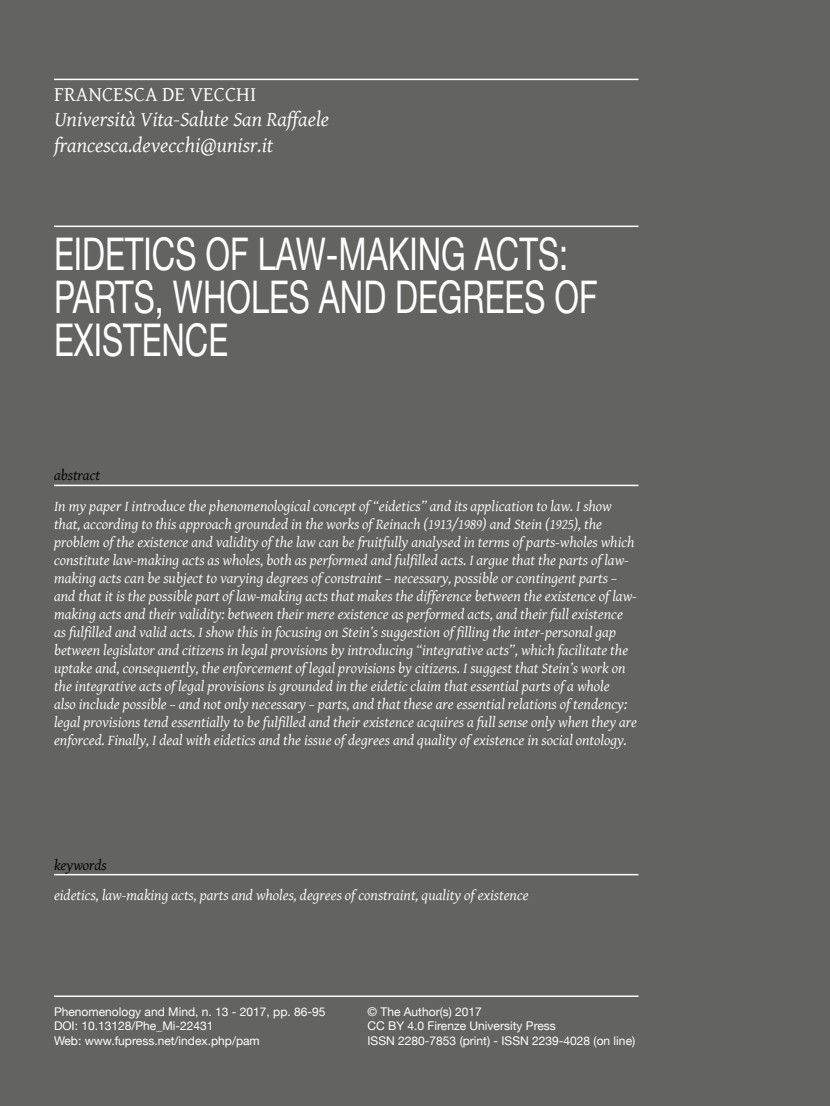
<style>
.page{position:relative;width:830px;height:1106px;background:#fff}
.page>*{position:absolute;margin:0;border:0;box-sizing:border-box;transform-origin:0 0}
.t1{font:45px/43.2px "Helvetica Neue";color:#fff;scale:.72 1}
.t2{font:italic 21px/25.2px "Gentium Basic";color:#fff}
.t3{font:21px "Gentium Basic";color:#fff}
.t4{font:italic 15px/18px "Gentium Basic";color:#fff}
.t5{font:italic 15px "Gentium Basic";color:#000}
.t6{font:12px/14.4px "Helvetica Neue";color:#fff}
</style>
<div class="page">
<div style="left:0;top:0;width:829px;height:1106px;background:#636362"></div>
<hr style="left:54px;top:79px;width:584px;height:1px;background:#fff">
<hr style="left:54px;top:995px;width:584px;height:2px;background:#fff">
<hr style="left:54px;top:225px;width:584px;height:2px;background:#fff">
<hr style="left:54px;top:484px;width:584px;height:2px;background:#fff">
<hr style="left:54px;top:874px;width:584px;height:1px;background:#fff">
<h2 class="t3" style="left:54px;top:79px;width:204px">FRANCESCA DE VECCHI</h2>
<h2 class="t2" style="left:54px;top:106px;width:276px">Università Vita-Salute San Raffaele francesca.devecchi@unisr.it</h2>
<h1 class="t1" style="left:54px;top:234px;width:756px">EIDETICS OF LAW-MAKING ACTS:<br>PARTS, WHOLES AND DEGREES OF<br>EXISTENCE</h1>
<p class="t5" style="left:54px;top:464px;width:48px">abstract</p>
<p class="t4" style="left:54px;top:497px;width:584px">In my paper I introduce the phenomenological concept of “eidetics” and its application to law. I show that, according to this approach grounded in the works of Reinach (1913/1989) and Stein (1925), the problem of the existence and validity of the law can be fruitfully analysed in terms of parts-wholes which constitute law-making acts as wholes, both as performed and fulfilled acts. I argue that the parts of law&shy;making acts can be subject to varying degrees of constraint – necessary, possible or contingent parts – and that it is the possible part of law-making acts that makes the difference between the existence of law&shy;making acts and their validity: between their mere existence as performed acts, and their full existence as fulfilled and valid acts. I show this in focusing on Stein’s suggestion of filling the inter-personal gap between legislator and citizens in legal provisions by introducing “integrative acts”, which facilitate the uptake and, consequently, the enforcement of legal provisions by citizens. I suggest that Stein’s work on the integrative acts of legal provisions is grounded in the eidetic claim that essential parts of a whole<br>also include possible – and not only necessary – parts, and that these are essential relations of tendency: legal provisions tend essentially to be fulfilled and their existence acquires a full sense only when they are enforced. Finally, I deal with eidetics and the issue of degrees and quality of existence in social ontology.</p>
<p class="t5" style="left:54px;top:853px;width:54px">keywords</p>
<p class="t4" style="left:54px;top:886px;width:476px">eidetics, law-making acts, parts and wholes, degrees of constraint, quality of existence</p>
<p class="t6" style="left:54px;top:1005px;width:273px">Phenomenology and Mind, n. 13 - 2017, pp. 86-95<br>DOI: 10.13128/Phe_Mi-22431<br>Web: www.fupress.net/index.php/pam</p>
<p class="t6" style="left:367px;top:1005px;width:269px">© The Author(s) 2017<br>CC BY 4.0 Firenze University Press<br>ISSN 2280-7853 (print) - ISSN 2239-4028 (on line)</p>
</div>
